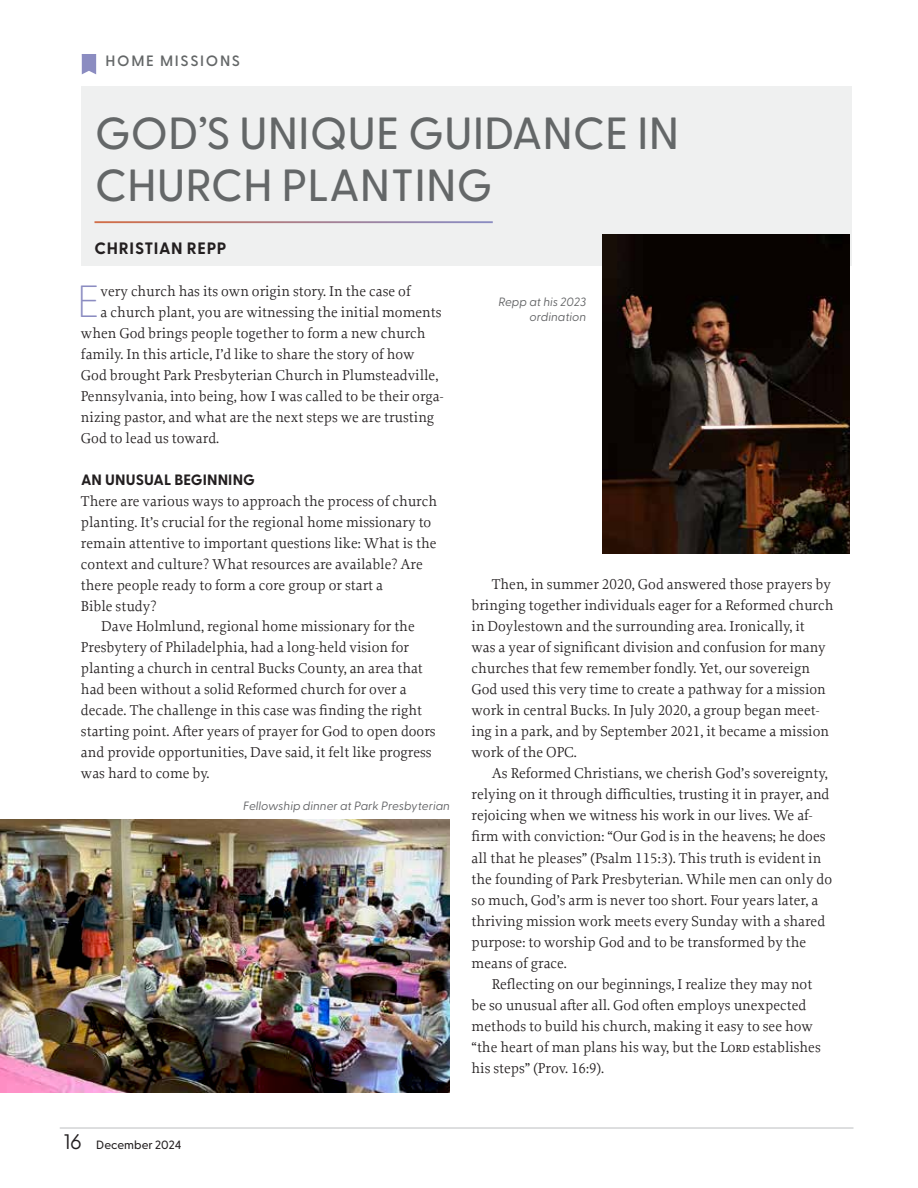
<style>
.page{position:relative;width:918px;height:1188px;background:#fff}
.page>*{position:absolute;margin:0;border:0;box-sizing:border-box;transform-origin:0 0}
.t1{font:500 45px/52.5px "Greycliff CF";color:#646768}
.t2{font:100 45px "Greycliff CF";color:#8b8cc1}
.t3{font:700 16.5px "Greycliff CF";letter-spacing:.035em;color:#231f20}
.t4{font:15px/21px "Proforma";color:#231f20}
.t5{font:700 15px "Greycliff CF";letter-spacing:.01em;color:#231f20}
.t6{font:600 15px "Greycliff CF";letter-spacing:.11em;color:#646768}
.t7{font:italic 12px/15px "Greycliff CF";color:#636466;text-align:right}
.t8{font:500 12px "Greycliff CF";color:#231f20}
.s1{font-weight:400;font-size:21px}
</style>
<div class="page">
<hr style="left:60px;top:1128px;width:794px;height:1px;background:#bcbec0">
<div style="left:81px;top:86px;width:770px;height:180px;background:#eff0f0"></div>
<svg style="left:82px;top:54px;width:14px;height:20px"></svg>
<hr style="left:94px;top:221px;width:399px;height:2px;background:#fff">
<img style="left:602px;top:234px;width:247px;height:320px">
<img style="left:0;top:819px;width:450px;height:274px">
<p class="t6" style="left:106px;top:50px;width:136px">HOME MISSIONS</p>
<h1 class="t1" style="left:95px;top:103px;width:586px">GOD’S UNIQUE GUIDANCE IN<br>CHURCH PLANTING</h1>
<p class="t3" style="left:95px;top:235px;width:133px">CHRISTIAN REPP</p>
<h1 class="t2" style="left:77px;top:267px;width:25px">E</h1>
<p class="t4" style="left:101px;top:280px;width:312px">very church has its own origin story. In the case of</p>
<p class="t4" style="left:101px;top:301px;width:342px">a church plant, you are witnessing the initial moments</p>
<p class="t4" style="left:81px;top:322px;width:346px">when God brings people together to form a new church</p>
<p class="t4" style="left:81px;top:343px;width:335px">family. In this article, I’d like to share the story of how</p>
<p class="t4" style="left:81px;top:364px;width:359px">God brought Park Presbyterian Church in Plumsteadville,</p>
<p class="t4" style="left:81px;top:385px;width:364px">Pennsylvania, into being, how I was called to be their orga-</p>
<p class="t4" style="left:81px;top:406px;width:355px">nizing pastor, and what are the next steps we are trusting</p>
<p class="t4" style="left:81px;top:427px;width:140px">God to lead us toward.</p>
<p class="t5" style="left:81px;top:468px;width:175px">AN UNUSUAL BEGINNING</p>
<p class="t4" style="left:81px;top:490px;width:358px">There are various ways to approach the process of church planting. It’s crucial for the regional home missionary to remain attentive to important questions like: What is the context and culture? What resources are available? Are there people ready to form a core group or start a<br>Bible study?</p>
<p class="t4" style="left:81px;top:616px;width:356px;text-indent:20px">Dave Holmlund, regional home missionary for the Presbytery of Philadelphia, had a long-held vision for planting a church in central Bucks County, an area that had been without a solid Reformed church for over a decade. The challenge in this case was finding the right starting point. After years of prayer for God to open doors and provide opportunities, Dave said, it felt like progress was hard to come by.</p>
<p class="t7" style="left:243px;top:797px;width:208px">Fellowship dinner at Park Presbyterian</p>
<p class="t7" style="left:498px;top:293px;width:89px">Repp at his 2023 ordination</p>
<p class="t4" style="left:472px;top:574px;width:363px;text-indent:20px">Then, in summer 2020, God answered those prayers by bringing together individuals eager for a Reformed church in Doylestown and the surrounding area. Ironically, it<br>was a year of significant division and confusion for many churches that few remember fondly. Yet, our sovereign God used this very time to create a pathway for a mission work in central Bucks. In July 2020, a group began meet&shy;ing in a park, and by September 2021, it became a mission work of the OPC.</p>
<p class="t4" style="left:472px;top:763px;width:362px;text-indent:20px">As Reformed Christians, we cherish God’s sovereignty, relying on it through difficulties, trusting it in prayer, and rejoicing when we witness his work in our lives. We af&shy;firm with conviction: “Our God is in the heavens; he does all that he pleases” (Psalm 115:3). This truth is evident in the founding of Park Presbyterian. While men can only do so much, God’s arm is never too short. Four years later, a thriving mission work meets every Sunday with a shared purpose: to worship God and to be transformed by the means of grace.</p>
<p class="t4" style="left:472px;top:973px;width:351px;text-indent:20px">Reflecting on our beginnings, I realize they may not be so unusual after all. God often employs unexpected methods to build his church, making it easy to see how “the heart of man plans his way, but the Lord establishes his steps” (Prov. 16:9).</p>
<p class="t8" style="left:64px;top:1135px;width:119px"><span class="s1">16</span> December 2024</p>
</div>
